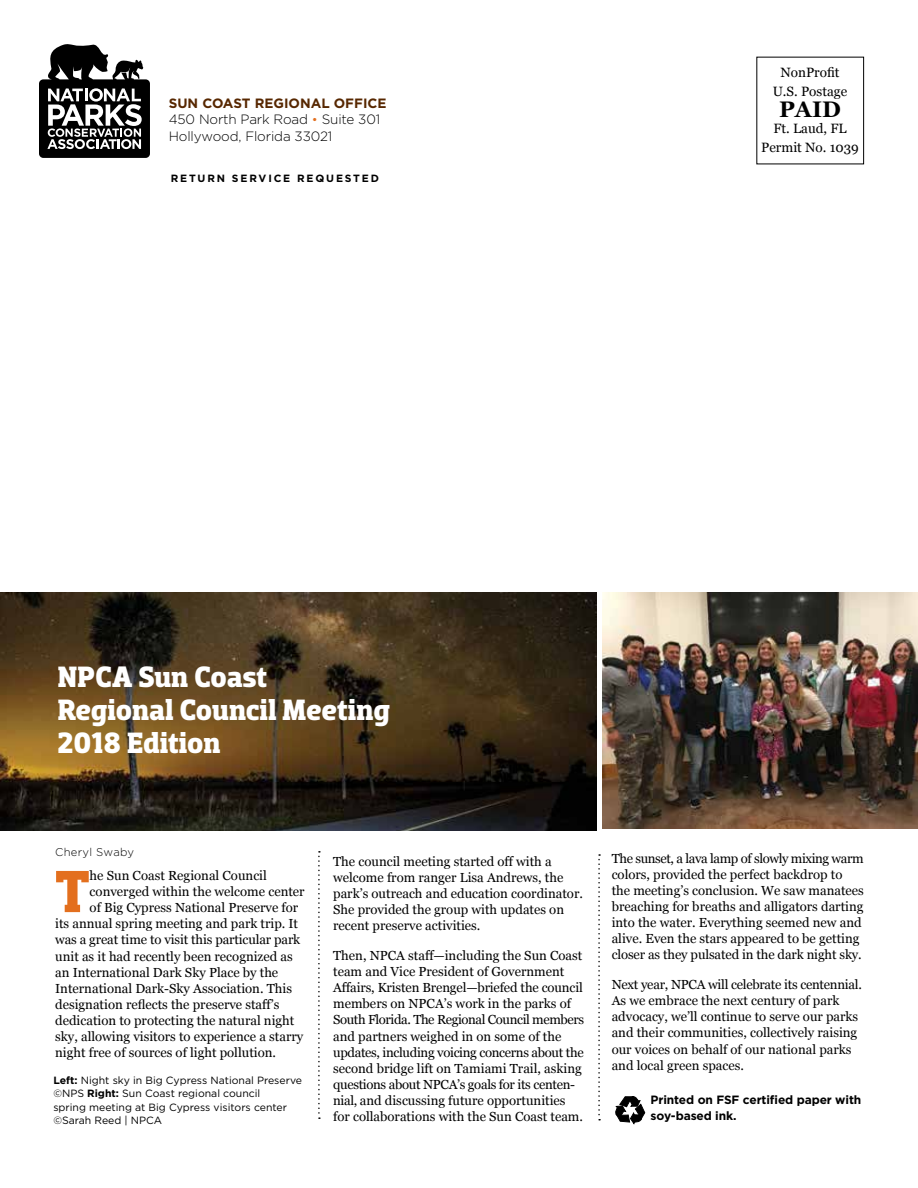
<style>
.page{position:relative;width:918px;height:1188px;background:#fff}
.page>*{position:absolute;margin:0;border:0;box-sizing:border-box;transform-origin:0 0}
.t1{font:700 60.6px "Dobra Slab";color:#e36f1e}
.t2{font:700 30px/33px "Dobra Slab";color:#fff}
.t3{font:700 22.5px "Georgia";color:#000}
.t4{font:300 13.5px/16.5px "Gotham";letter-spacing:-.01em;color:#000}
.t5{font:13.5px/18.9px "Georgia";color:#000;text-align:center}
.t6{font:13.2px/16.2px "Georgia";color:#000}
.t7{font:700 12px/16.5px "Gotham";letter-spacing:-.01em;color:#000}
.t8{font:300 11.25px "Gotham";letter-spacing:.025em;color:#000}
.t9{font:10.5px/13.5px "Gotham";color:#000}
.t10{font:700 10.5px "Gotham";letter-spacing:.175em;color:#000}
.s1{font-weight:700;color:#572700}
.s2{font-size:12.75px;color:#e36f1e}
.s3{font-weight:700}
</style>
<div class="page">
<svg style="left:39px;top:44px;width:111px;height:114px"></svg>
<svg style="left:615px;top:1096px;width:30px;height:28px"></svg>
<img style="left:0;top:593px;width:596px;height:238px">
<img style="left:603px;top:593px;width:315px;height:236px">
<svg style="left:318px;top:851px;width:2px;height:268px"></svg>
<svg style="left:598px;top:854px;width:2px;height:266px"></svg>
<p class="t4" style="left:169px;top:95px;width:219px"><span class="s1">SUN COAST REGIONAL OFFICE<br></span>450 North Park Road <span class="s2">•</span> Suite 301<br>Hollywood, Florida 33021</p>
<p class="t10" style="left:171px;top:172px;width:210px">RETURN SERVICE REQUESTED</p>
<p class="t5" style="left:773px;top:62px;width:76px">NonProfit<br>U.S. Postage</p>
<h3 class="t3" style="left:779px;top:93px;width:63px">PAID</h3>
<p class="t5" style="left:761px;top:119px;width:99px">Ft. Laud, FL<br>Permit No. 1039</p>
<h2 class="t2" style="left:58px;top:660px;width:334px">NPCA Sun Coast<br>Regional Council Meeting<br>2018 Edition</h2>
<p class="t8" style="left:55px;top:846px;width:80px">Cheryl Swaby</p>
<h1 class="t1" style="left:55px;top:856px;width:36px">T</h1>
<p class="t6" style="left:90px;top:867px;width:179px">he Sun Coast Regional Council</p>
<p class="t6" style="left:90px;top:883px;width:217px">converged within the welcome center</p>
<p class="t6" style="left:90px;top:899px;width:210px">of Big Cypress National Preserve for</p>
<p class="t6" style="left:55px;top:915px;width:244px">its annual spring meeting and park trip. It</p>
<p class="t6" style="left:55px;top:931px;width:247px">was a great time to visit this particular park</p>
<p class="t6" style="left:55px;top:947px;width:239px">unit as it had recently been recognized as</p>
<p class="t6" style="left:55px;top:963px;width:225px">an International Dark Sky Place by the</p>
<p class="t6" style="left:55px;top:980px;width:238px">International Dark-Sky Association. This</p>
<p class="t6" style="left:55px;top:996px;width:226px">designation reflects the preserve staff’s</p>
<p class="t6" style="left:55px;top:1012px;width:241px">dedication to protecting the natural night</p>
<p class="t6" style="left:55px;top:1028px;width:250px">sky, allowing visitors to experience a starry</p>
<p class="t6" style="left:55px;top:1044px;width:222px">night free of sources of light pollution.</p>
<p class="t9" style="left:53px;top:1073px;width:250px"><span class="s3">Left:</span> Night sky in Big Cypress National Preserve ©NPS <span class="s3">Right:</span> Sun Coast regional council<br>spring meeting at Big Cypress visitors center ©Sarah Reed | NPCA</p>
<p class="t6" style="left:333px;top:853px;width:251px">The council meeting started off with a welcome from ranger Lisa Andrews, the park’s outreach and education coordinator.<br>She provided the group with updates on recent preserve activities.</p>
<p class="t6" style="left:333px;top:947px;width:252px">Then, NPCA staff—including the Sun Coast team and Vice President of Government Affairs, Kristen Brengel—briefed the council members on NPCA’s work in the parks of South Florida. The Regional Council members and partners weighed in on some of the updates, including voicing concerns about the second bridge lift on Tamiami Trail, asking questions about NPCA’s goals for its centen&shy;nial, and discussing future opportunities for collaborations with the Sun Coast team.</p>
<p class="t6" style="left:612px;top:849px;width:254px">The sunset, a lava lamp of slowly mixing warm colors, provided the perfect backdrop to the meeting’s conclusion. We saw manatees breaching for breaths and alligators darting into the water. Everything seemed new and alive. Even the stars appeared to be getting closer as they pulsated in the dark night sky.</p>
<p class="t6" style="left:612px;top:976px;width:252px">Next year, NPCA will celebrate its centennial.<br>As we embrace the next century of park advocacy, we’ll continue to serve our parks and their communities, collectively raising our voices on behalf of our national parks and local green spaces.</p>
<p class="t7" style="left:651px;top:1091px;width:212px">Printed on FSF certified paper with soy-based ink.</p>
</div>
